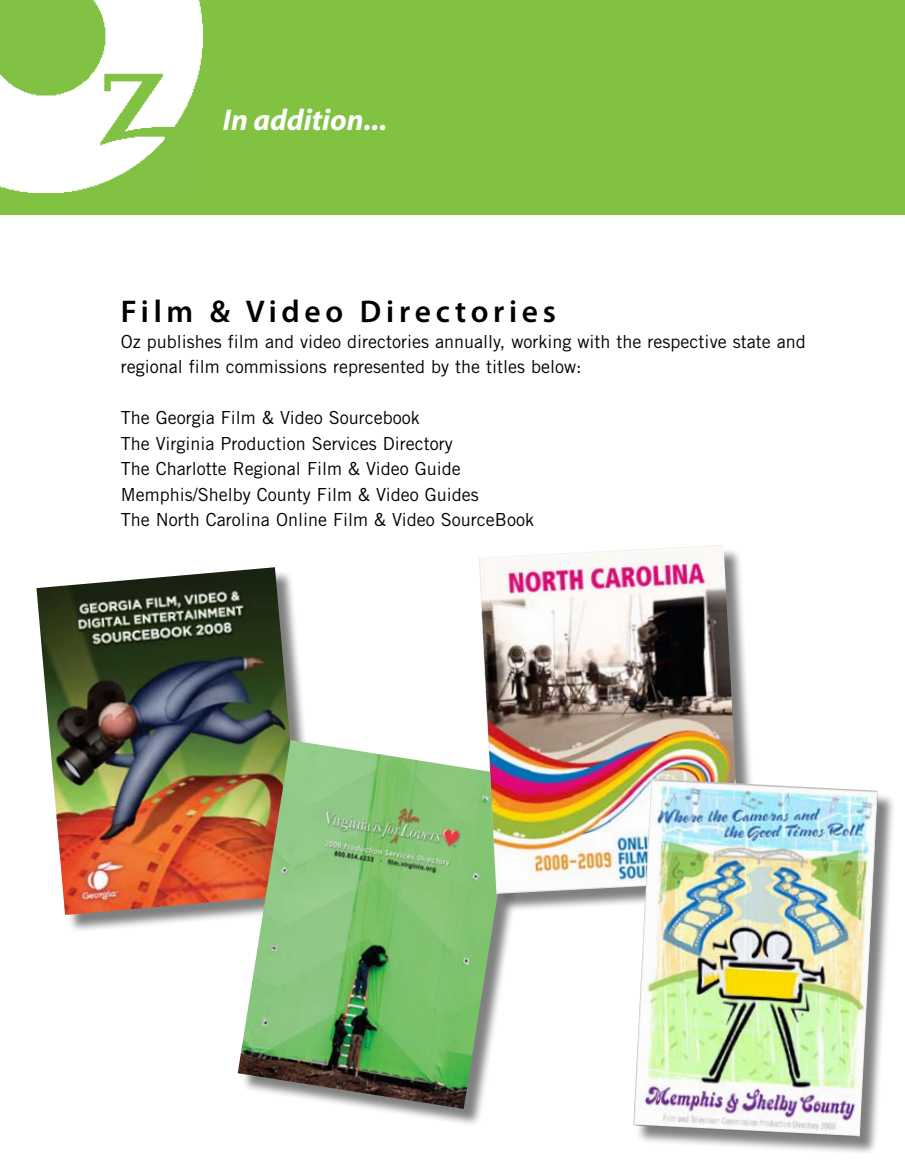
<style>
.page{position:relative;width:905px;height:1175px;background:#fff}
.page>*{position:absolute;margin:0;border:0;box-sizing:border-box;transform-origin:0 0}
.t1{font:600 31.5px "Myriad Pro";letter-spacing:.15em;color:#000}
.t2{font:italic 700 30px "Myriad";color:#fff}
.t3{font:18px/25.5px "Trade Gothic";color:#000}
</style>
<div class="page">
<div style="left:0;top:0;width:904px;height:214px;background:#81c241"></div>
<img style="left:0;top:0;width:202px;height:192px">
<div style="left:39px;top:569px;width:289px;height:371px;background:#000;opacity:.5"></div>
<img style="left:36px;top:567px;width:267px;height:348px">
<div style="left:240px;top:742px;width:301px;height:392px;background:#000;opacity:.5"></div>
<img style="left:238px;top:740px;width:278px;height:369px">
<div style="left:481px;top:547px;width:285px;height:371px;background:#000;opacity:.5"></div>
<img style="left:478px;top:545px;width:263px;height:349px">
<div style="left:635px;top:781px;width:268px;height:381px;background:#000;opacity:.5"></div>
<img style="left:633px;top:778px;width:245px;height:359px">
<h2 class="t2" style="left:223px;top:105px;width:166px">In addition...</h2>
<h1 class="t1" style="left:121px;top:291px;width:437px">Film &amp; Video Directories</h1>
<p class="t3" style="left:121px;top:328px;width:686px">Oz publishes film and video directories annually, working with the respective state and regional film commissions represented by the titles below:</p>
<p class="t3" style="left:121px;top:405px;width:414px">The Georgia Film &amp; Video Sourcebook<br>The Virginia Production Services Directory<br>The Charlotte Regional Film &amp; Video Guide Memphis/Shelby County Film &amp; Video Guides<br>The North Carolina Online Film &amp; Video SourceBook</p>
</div>
